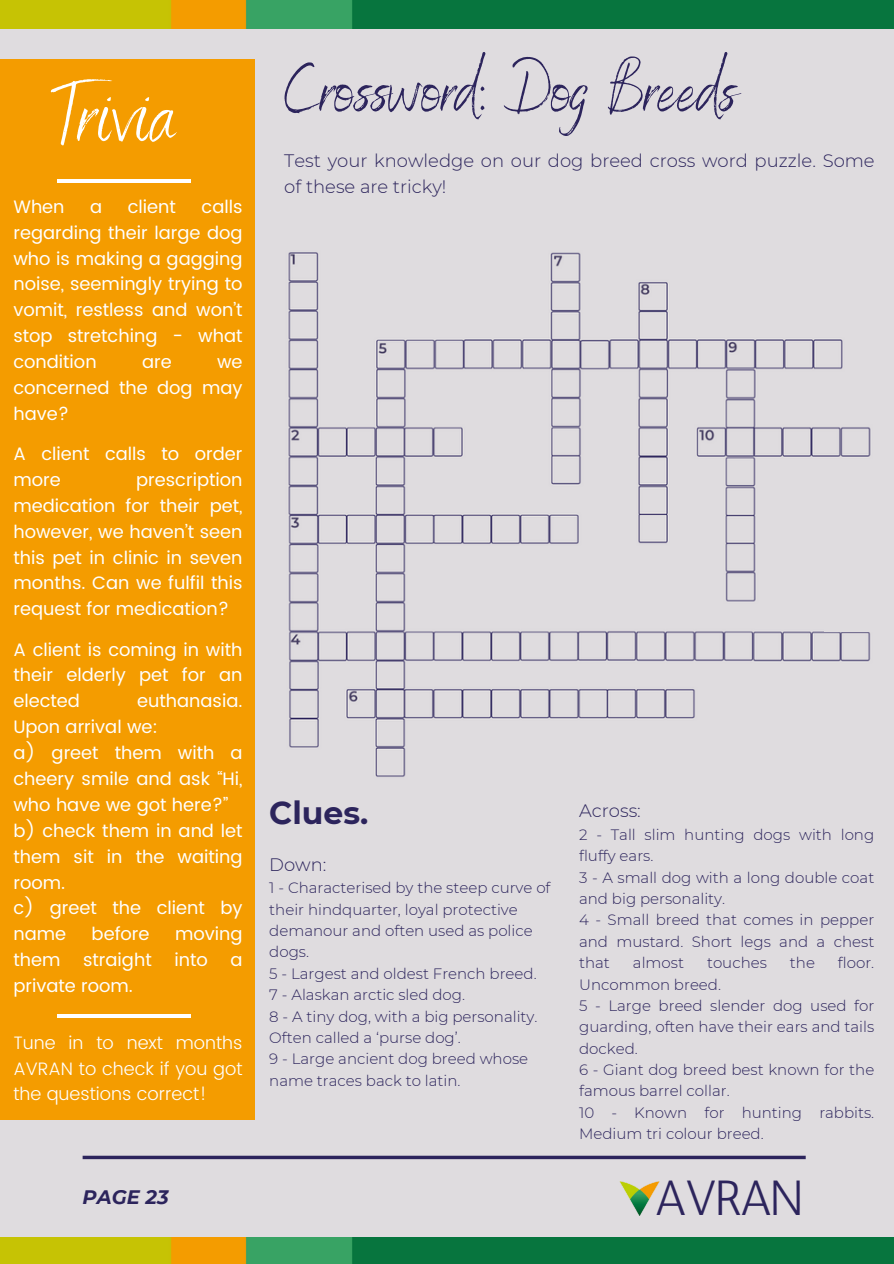
<style>
.page{position:relative;width:894px;height:1264px;background:#fff}
.page>*{position:absolute;margin:0;border:0;box-sizing:border-box;transform-origin:0 0}
.t1{font:86.25px "Benedict";letter-spacing:.02em;color:#fff}
.t2{font:67.5px "Benedict";color:#2c245c}
.t3{font:49.2px "Antic";letter-spacing:-.055em;color:#2c245c}
.t4{font:700 31.5px "Montserrat";color:#2c245c}
.t5{font:italic 700 19.5px "Montserrat";color:#2c245c}
.t6{font:18px/25.8px "Poppins";color:#fff;text-align:justify}
.t7{font:300 18px/25.8px "Montserrat";color:#2c245c}
.t8{font:300 18px/25.8px "Poppins";color:#fff;text-align:justify}
.t9{font:300 15px/21.3px "Montserrat";color:#2c245c}
</style>
<div class="page">
<div style="left:0;top:0;width:893px;height:1263px;background:#dfdcdf"></div>
<img style="left:288px;top:252px;width:583px;height:525px">
<img style="left:0;top:0;width:893px;height:28px">
<img style="left:0;top:1237px;width:893px;height:26px">
<img style="left:619px;top:1181px;width:40px;height:34px">
<svg style="left:83px;top:1155px;width:722px;height:4px;background:#4c4573"></svg>
<div style="left:0;top:59px;width:254px;height:1060px;background:#f49c00"></div>
<div style="left:824px;top:560px;width:50px;height:71px;background:#dfdcdf"></div>
<hr style="left:57px;top:179px;width:133px;height:4px;background:#fff">
<hr style="left:57px;top:1014px;width:133px;height:4px;background:#fff">
<h1 class="t1" style="left:51px;top:59px;width:126px">Trivia</h1>
<p class="t6" style="left:13px;top:194px;width:53px">When</p>
<p class="t6" style="left:90px;top:194px;width:14px">a</p>
<p class="t6" style="left:128px;top:194px;width:50px">client</p>
<p class="t6" style="left:13px;top:194px;width:230px;text-indent:188px">calls regarding their large dog who is making a gagging noise, seemingly trying to vomit, restless and won’t stop stretching - what condition</p>
<p class="t6" style="left:13px;top:349px;width:230px;text-indent:203px">we concerned the dog may have?</p>
<p class="t6" style="left:13px;top:441px;width:230px">A client calls to order more</p>
<p class="t6" style="left:142px;top:349px;width:31px">are</p>
<p class="t6" style="left:13px;top:467px;width:230px;text-indent:123px">prescription medication for their pet, however, we haven’t seen this pet in clinic in seven months. Can we fulfil this request for medication?</p>
<p class="t6" style="left:13px;top:636px;width:230px">A client is coming in with their elderly pet for an elected</p>
<p class="t6" style="left:13px;top:688px;width:230px;text-align:left;text-indent:124px">euthanasia.<br>Upon arrival we:<br>a) greet them with a cheery smile and ask “Hi, who have we got here?” b) check them in and let them sit in the waiting room.<br>c) greet the client by name</p>
<p class="t6" style="left:92px;top:921px;width:59px">before</p>
<p class="t6" style="left:175px;top:921px;width:69px">moving</p>
<p class="t6" style="left:13px;top:947px;width:49px">them</p>
<p class="t6" style="left:83px;top:947px;width:70px">straight</p>
<p class="t6" style="left:174px;top:947px;width:35px">into</p>
<p class="t6" style="left:230px;top:947px;width:14px">a</p>
<p class="t6" style="left:13px;top:972px;width:121px">private room.</p>
<p class="t8" style="left:13px;top:1029px;width:230px">Tune in to next months AVRAN to check if you got the questions correct!</p>
<h2 class="t2" style="left:284px;top:47px;width:454px">Crossword: Dog Breeds</h2>
<p class="t7" style="left:284px;top:148px;width:591px">Test your knowledge on our dog breed cross word puzzle. Some of these are tricky!</p>
<h3 class="t4" style="left:269px;top:793px;width:101px">Clues.</h3>
<p class="t7" style="left:579px;top:798px;width:63px">Across:</p>
<p class="t9" style="left:579px;top:823px;width:296px">2 - Tall slim hunting dogs with long fluffy ears.<br>3 - A small dog with a long double coat and big personality.<br>4 - Small breed that comes in pepper and mustard. Short legs and a chest that</p>
<p class="t7" style="left:269px;top:851px;width:59px">Down:</p>
<p class="t9" style="left:269px;top:877px;width:283px">1 - Characterised by the steep curve of their hindquarter, loyal protective demanour and often used as police dogs.<br>5 - Largest and oldest French breed.<br>7 - Alaskan arctic sled dog.<br>8 - A tiny dog, with a big personality.<br>Often called a ‘purse dog’.<br>9 - Large ancient dog breed whose name traces back to latin.</p>
<p class="t9" style="left:632px;top:952px;width:53px">almost</p>
<p class="t9" style="left:706px;top:952px;width:61px">touches</p>
<p class="t9" style="left:789px;top:952px;width:27px">the</p>
<p class="t9" style="left:837px;top:952px;width:38px">floor.</p>
<p class="t9" style="left:579px;top:973px;width:296px">Uncommon breed.<br>5 - Large breed slender dog used for guarding, often have their ears and tails docked.<br>6 - Giant dog breed best known for the famous barrel collar.<br>10 - Known for hunting rabbits.<br>Medium tri colour breed.</p>
<h3 class="t5" style="left:83px;top:1184px;width:87px">PAGE 23</h3>
<h3 class="t3" style="left:654px;top:1168px;width:150px">AVRAN</h3>
</div>
